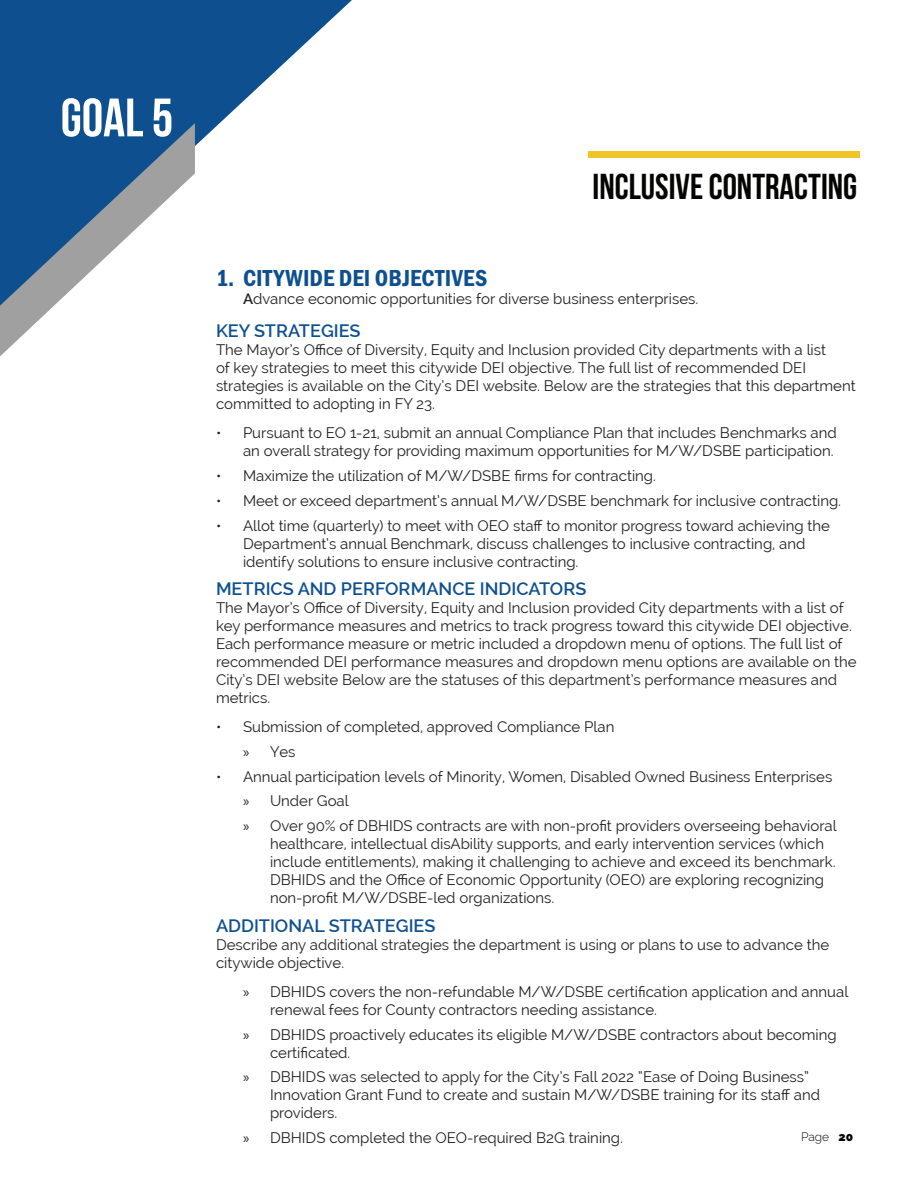
<style>
.page{position:relative;width:918px;height:1188px;background:#fff}
.page>*{position:absolute;margin:0;border:0;box-sizing:border-box;transform-origin:0 0}
.t1{font:700 54px "Bebas Neue";color:#fff}
.t2{font:700 36px "Bebas Neue";color:#040503}
.t3{font:24px "Franklin Gothic URW Con Dem";letter-spacing:.01em;color:#0e508f}
.t4{font:600 18px "Raleway";color:#0e508f}
.t5{font:15px/18px "Raleway";color:#231f20}
.t6{font:300 12px "Raleway";color:#040503}
.s1{font-weight:600}
.s2{font-family:"Myriad Pro"}
.s3{font-weight:900}
</style>
<div class="page">
<svg style="left:0;top:0;width:352px;height:146px;fill:#0e508f"></svg>
<svg style="left:0;top:123px;width:195px;height:233px"></svg>
<div style="left:589px;top:151px;width:271px;height:6px;background:#f1c527"></div>
<p class="t1" style="left:61px;top:88px;width:114px">Goal 5</p>
<p class="t2" style="left:593px;top:167px;width:266px">INCLUSIVE CONTRACTING</p>
<p class="t3" style="left:216px;top:262px;width:273px">1. CITYWIDE DEI OBJECTIVES</p>
<p class="t5" style="left:243px;top:290px;width:457px"><span class="s1">A</span>dvance economic opportunities for diverse business enterprises.</p>
<p class="t4" style="left:216px;top:320px;width:146px">KEY STRATEGIES</p>
<p class="t5" style="left:216px;top:341px;width:641px">The Mayor’s Office of Diversity, Equity and Inclusion provided City departments with a list<br>of key strategies to meet this citywide DEI objective. The full list of recommended DEI strategies is available on the City’s DEI website. Below are the strategies that this department committed to adopting in FY 23.</p>
<p class="t5" style="left:216px;top:424px;width:622px;text-align:right">• Pursuant to EO 1-21, submit an annual Compliance Plan that includes Benchmarks and an overall strategy for providing maximum opportunities for M/W/DSBE participation.</p>
<p class="t5" style="left:216px;top:467px;width:442px">• Maximize the utilization of M/W/DSBE firms for contracting.</p>
<p class="t5" style="left:216px;top:491px;width:627px">• Meet or exceed department’s annual M/W/DSBE benchmark for inclusive contracting.</p>
<p class="t5" style="left:243px;top:516px;width:589px;text-indent:-27px">• Allot time (quarterly) to meet with OEO staff to monitor progress toward achieving the<br>Department’s annual Benchmark, discuss challenges to inclusive contracting, and identify solutions to ensure inclusive contracting.</p>
<p class="t4" style="left:216px;top:578px;width:372px">METRICS AND PERFORMANCE INDICATORS</p>
<p class="t5" style="left:216px;top:599px;width:642px">The Mayor’s Office of Diversity, Equity and Inclusion provided City departments with a list of key performance measures and metrics to track progress toward this citywide DEI objective.<br>Each performance measure or metric included a dropdown menu of options. The full list of recommended DEI performance measures and dropdown menu options are available on the City’s DEI website Below are the statuses of this department’s performance measures and metrics.</p>
<p class="t5" style="left:216px;top:718px;width:400px">• Submission of completed, approved Compliance Plan</p>
<p class="t5" style="left:243px;top:743px;width:54px"><span class="s2">»</span> Yes</p>
<p class="t5" style="left:216px;top:767px;width:618px">• Annual participation levels of Minority, Women, Disabled Owned Business Enterprises</p>
<p class="t5" style="left:243px;top:792px;width:107px"><span class="s2">»</span> Under Goal</p>
<p class="t5" style="left:270px;top:817px;width:568px;text-indent:-27px"><span class="s2">»</span> Over 90% of DBHIDS contracts are with non-profit providers overseeing behavioral healthcare, intellectual disAbility supports, and early intervention services (which include entitlements), making it challenging to achieve and exceed its benchmark.<br>DBHIDS and the Office of Economic Opportunity (OEO) are exploring recognizing non-profit M/W/DSBE-led organizations.</p>
<p class="t4" style="left:216px;top:915px;width:221px">ADDITIONAL STRATEGIES</p>
<p class="t5" style="left:216px;top:935px;width:615px">Describe any additional strategies the department is using or plans to use to advance the citywide objective.</p>
<p class="t5" style="left:270px;top:983px;width:580px;text-indent:-27px"><span class="s2">»</span> DBHIDS covers the non-refundable M/W/DSBE certification application and annual renewal fees for County contractors needing assistance.</p>
<p class="t5" style="left:270px;top:1025px;width:568px;text-indent:-27px"><span class="s2">»</span> DBHIDS proactively educates its eligible M/W/DSBE contractors about becoming certificated.</p>
<p class="t5" style="left:270px;top:1068px;width:552px;text-indent:-27px"><span class="s2">»</span> DBHIDS was selected to apply for the City’s Fall 2022 “Ease of Doing Business”<br>Innovation Grant Fund to create and sustain M/W/DSBE training for its staff and providers.</p>
<p class="t5" style="left:243px;top:1129px;width:381px"><span class="s2">»</span> DBHIDS completed the OEO-required B2G training.</p>
<p class="t6" style="left:801px;top:1130px;width:54px">Page <span class="s3">20</span></p>
</div>
